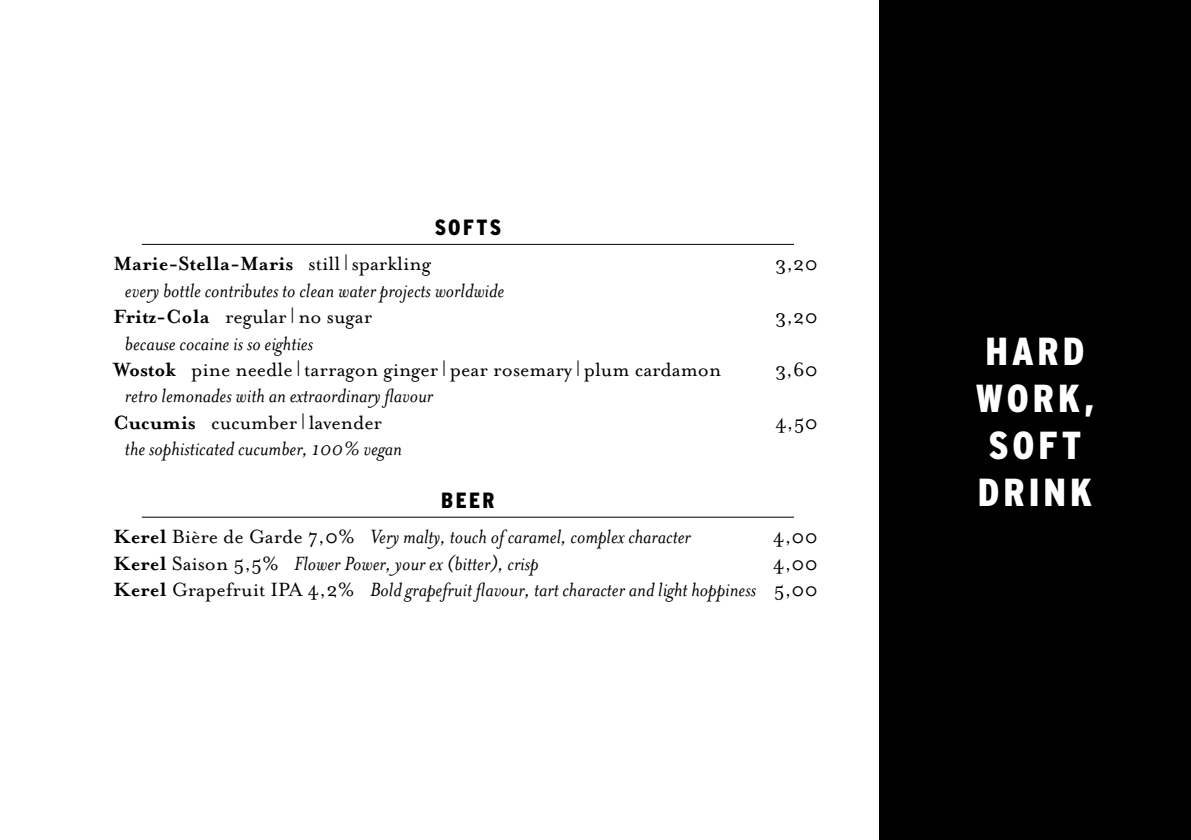
<style>
.page{position:relative;width:1191px;height:840px;background:#fff}
.page>*{position:absolute;margin:0;border:0;box-sizing:border-box;transform-origin:0 0}
.t1{font:900 condensed 39px/46.8px "Interstate";letter-spacing:.095em;color:#fff;text-align:center}
.t2{font:italic 22px "Mrs Eaves";color:#000}
.t3{font:22px "Mrs Eaves Roman";color:#000}
.t4{font:700 22px "Mrs Eaves";color:#000}
.t5{font:900 condensed 22px "Interstate";color:#000}
.s1{font-family:"Mrs Eaves Roman";font-weight:400}
.s2{font-family:"Mrs Eaves";font-weight:700}
.s3{font-weight:700;font-style:normal}
.s4{font-family:"Mrs Eaves Roman";font-style:normal}
</style>
<div class="page">
<div style="left:879px;top:0;width:312px;height:839px;background:#000"></div>
<hr style="left:142px;top:244px;width:652px;height:1px;background:#000">
<hr style="left:142px;top:516px;width:652px;height:1px;background:#000">
<p class="t5" style="left:435px;top:215px;width:68px">SOFTS</p>
<p class="t4" style="left:113px;top:251px;width:319px">Marie-Stella-Maris <span class="s1">still|sparkling</span></p>
<p class="t3" style="left:775px;top:252px;width:44px">3,20</p>
<p class="t2" style="left:125px;top:278px;width:381px">every bottle contributes to clean water projects worldwide</p>
<p class="t3" style="left:113px;top:304px;width:260px"><span class="s2">Fritz-Cola</span> regular|no sugar</p>
<p class="t3" style="left:775px;top:304px;width:44px">3,20</p>
<p class="t2" style="left:125px;top:331px;width:190px">because cocaine is so eighties</p>
<p class="t3" style="left:113px;top:357px;width:609px"><span class="s2">Wostok</span> pine needle |tarragon ginger|pear rosemary|plum cardamon</p>
<p class="t3" style="left:775px;top:357px;width:44px">3,60</p>
<p class="t2" style="left:125px;top:384px;width:310px">retro lemonades with an extraordinary flavour</p>
<p class="t3" style="left:113px;top:410px;width:270px"><span class="s2">Cucumis</span> cucumber|lavender</p>
<p class="t3" style="left:775px;top:410px;width:44px">4,50</p>
<p class="t2" style="left:125px;top:436px;width:279px">the sophisticated cucumber, 100% vegan</p>
<p class="t5" style="left:441px;top:488px;width:14px">BEER</p>
<p class="t2" style="left:113px;top:524px;width:579px"><span class="s3">Kerel</span> <span class="s4">Bière de Garde 7,0%</span> Very malty, touch of caramel, complex character</p>
<p class="t3" style="left:773px;top:524px;width:46px">4,00</p>
<p class="t2" style="left:113px;top:550px;width:427px"><span class="s3">Kerel</span> <span class="s4">Saison 5,5%</span> Flower Power, your ex (bitter), crisp</p>
<p class="t3" style="left:773px;top:550px;width:46px">4,00</p>
<p class="t2" style="left:113px;top:577px;width:705px"><span class="s3">Kerel</span> <span class="s4">Grapefruit IPA 4,2%</span> Bold grapefruit flavour, tart character and light hoppiness <span class="s4">5,00</span></p>
<h1 class="t1" style="left:975px;top:328px;width:120px">HARD<br>WORK,<br>SOFT<br>DRINK</h1>
</div>
